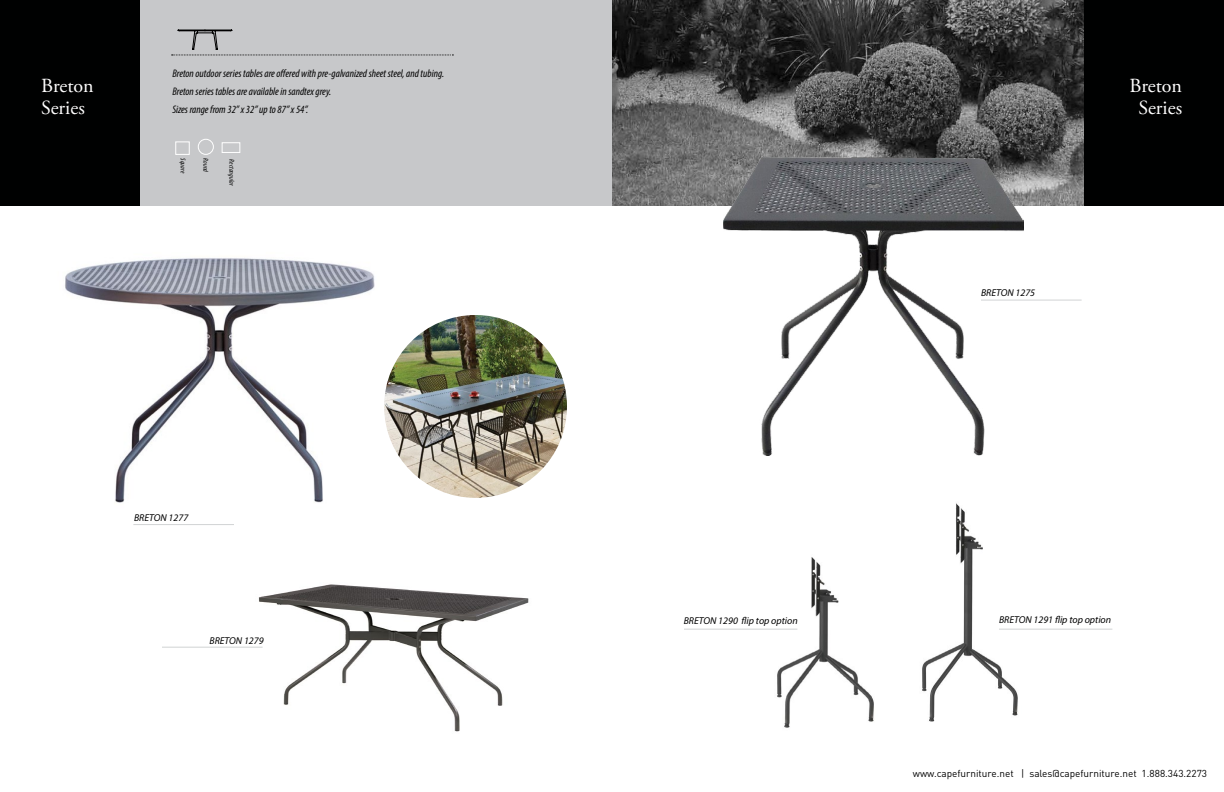
<style>
.page{position:relative;width:1224px;height:792px;background:#fff}
.page>*{position:absolute;margin:0;border:0;box-sizing:border-box;transform-origin:0 0}
.t1{font:20px/22px "Adobe Garamond Pro";color:#fff}
.t2{font:italic condensed 11px/18px "Myriad Pro";color:#000}
.t3{font:italic 10px "Myriad Pro";color:#000}
.t4{font:10px "DIN Pro";color:#000}
.t5{font:italic condensed 7px "Myriad Pro";letter-spacing:.015em;color:#000}
</style>
<div class="page">
<img style="left:65px;top:258px;width:341px;height:245px">
<img style="left:252px;top:584px;width:277px;height:148px">
<img style="left:612px;top:0;width:472px;height:206px">
<img style="left:775px;top:557px;width:99px;height:171px">
<img style="left:922px;top:503px;width:100px;height:219px">
<img style="left:724px;top:157px;width:299px;height:299px">
<div style="left:123px;top:0;width:489px;height:206px;background:#c7c8ca"></div>
<div style="left:0;top:0;width:140px;height:206px;background:#000101"></div>
<div style="left:1084px;top:0;width:140px;height:206px;background:#000101"></div>
<svg style="left:172px;top:30px;width:281px;height:26px"></svg>
<hr style="left:133px;top:524px;width:101px;height:1px;background:#d1d3d4">
<hr style="left:162px;top:647px;width:101px;height:1px;background:#d1d3d4">
<img style="left:384px;top:315px;width:183px;height:183px;border-radius:91px">
<hr style="left:999px;top:629px;width:113px;height:1px;background:#d1d3d4">
<hr style="left:684px;top:629px;width:113px;height:1px;background:#d1d3d4">
<hr style="left:981px;top:300px;width:101px;height:1px;background:#d1d3d4">
<div style="left:175px;top:142px;width:15px;height:13px;border:1px solid #fff"></div>
<div style="left:198px;top:139px;width:16px;height:16px;border:1px solid #fff;border-radius:50%"></div>
<div style="left:222px;top:142px;width:18px;height:11px;border:1px solid #fff"></div>
<h1 class="t1" style="left:41px;top:75px;width:54px">Breton<br>Series</h1>
<p class="t2" style="left:172px;top:65px;width:273px">Breton outdoor series tables are offered with pre-galvanized sheet steel, and tubing.<br>Breton series tables are available in sandtex grey.<br>Sizes range from 32” x 32” up to 87” x 54”.</p>
<h1 class="t1" style="left:1130px;top:75px;width:54px;text-align:center">Breton<br>Series</h1>
<p class="t5" style="left:187px;top:158px;width:16px;rotate:90deg">Square</p>
<p class="t5" style="left:210px;top:158px;width:16px;rotate:90deg">Round</p>
<p class="t5" style="left:236px;top:159px;width:28px;rotate:90deg">Rectangular</p>
<p class="t3" style="left:134px;top:511px;width:56px">BRETON 1277</p>
<p class="t3" style="left:209px;top:635px;width:56px">BRETON 1279</p>
<p class="t3" style="left:981px;top:286px;width:56px">BRETON 1275</p>
<p class="t3" style="left:684px;top:614px;width:116px">BRETON 1290 flip top option</p>
<p class="t3" style="left:999px;top:614px;width:114px">BRETON 1291 flip top option</p>
<p class="t4" style="left:913px;top:766px;width:296px">www.capefurniture.net | sales@capefurniture.net 1.888.343.2273</p>
</div>
